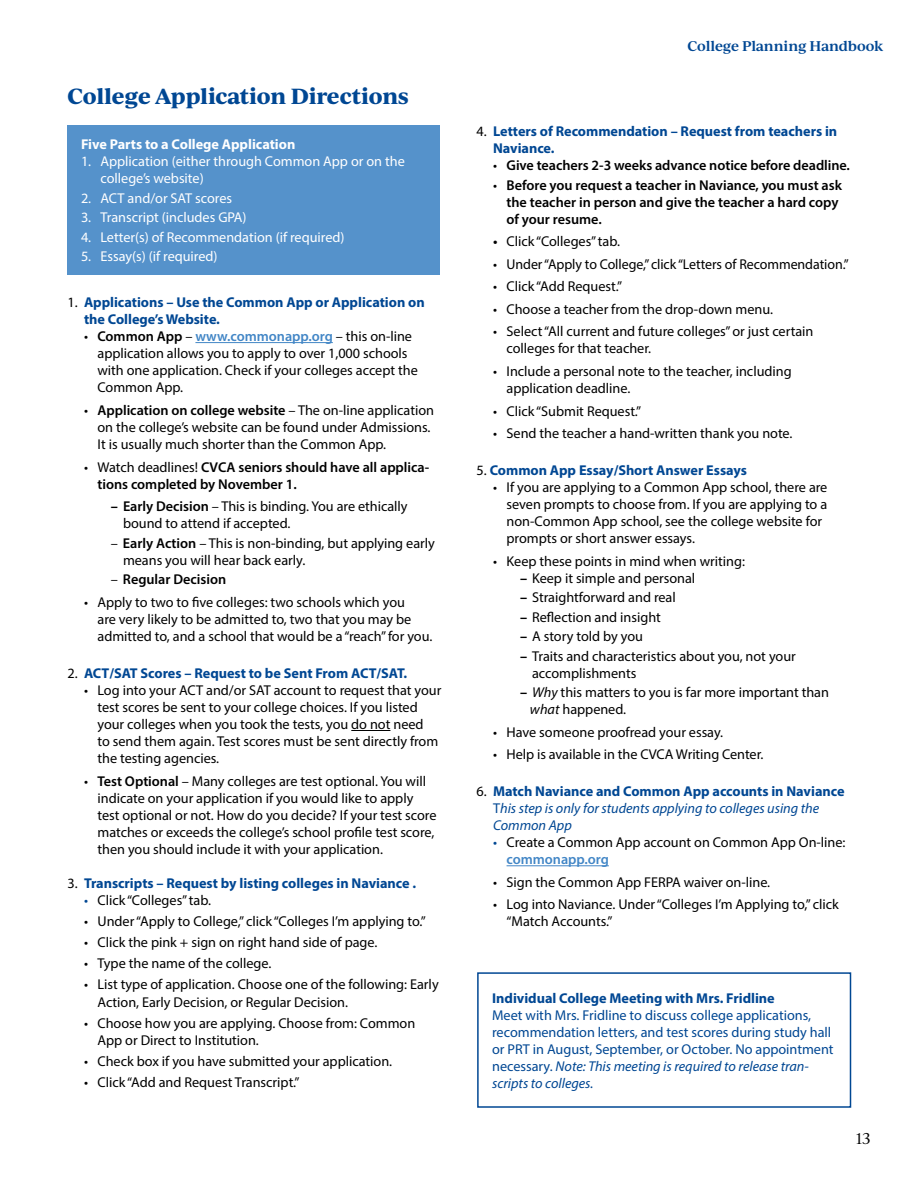
<style>
.page{position:relative;width:918px;height:1188px;background:#fff}
.page>*{position:absolute;margin:0;border:0;box-sizing:border-box;transform-origin:0 0}
.t1{font:700 21px "Ivy Journal";letter-spacing:-.015em;color:#004793}
.t2{font:15px "Ivy Journal";color:#000}
.t3{font:14.25px/17.1px "Myriad Pro";color:#000}
.t4{font:700 14.25px/17.1px "Myriad Pro";color:#004793}
.t5{font:600 14.25px/17.1px "Myriad Pro";color:#000}
.t6{font:14.25px/17.1px "Myriad Pro";color:#004793}
.t7{font:14.25px/17.1px "Myriad Pro";color:#fff}
.t8{font:italic 14.25px/17.1px "Myriad Pro";color:#004793}
.t9{font:700 14.25px "Myriad Pro";color:#fff}
.t10{font:600 13.5px "Ivy Journal";letter-spacing:-.015em;color:#004793}
.s1{font-weight:400;color:#000}
.s2{font-weight:600}
.s3{font-weight:600;color:#4286c6}
.s4{font-weight:400}
.s5{font-weight:700}
.s6{color:#004793}
.s7{font-style:italic}
.s8{font-style:normal;color:#000}
.s9{font-weight:700;font-style:normal}
.s10{font-style:normal}
</style>
<div class="page">
<hr style="left:195px;top:342px;width:138px;height:1px;background:#4286c6">
<hr style="left:351px;top:730px;width:39px;height:1px;background:#000">
<hr style="left:507px;top:865px;width:102px;height:1px;background:#4286c6">
<div style="left:68px;top:125px;width:372px;height:150px;background:#5592cb"></div>
<div style="left:477px;top:972px;width:374px;height:136px;border:2px solid #004793"></div>
<p class="t1" style="left:68px;top:80px;width:343px">College Application Directions</p>
<p class="t9" style="left:81px;top:135px;width:216px">Five Parts to a College Application</p>
<p class="t7" style="left:100px;top:153px;width:306px;text-indent:-20px">1. Application (either through Common App or on the college’s website)</p>
<p class="t7" style="left:81px;top:189px;width:153px">2. ACT and/or SAT scores</p>
<p class="t7" style="left:81px;top:209px;width:167px">3. Transcript (includes GPA)</p>
<p class="t7" style="left:81px;top:228px;width:265px">4. Letter(s) of Recommendation (if required)</p>
<p class="t7" style="left:81px;top:248px;width:138px">5. Essay(s) (if required)</p>
<p class="t4" style="left:84px;top:293px;width:342px;text-indent:-16px"><span class="s1">1.</span> Applications – Use the Common App or Application on the College’s Website.</p>
<p class="t3" style="left:98px;top:328px;width:322px;text-indent:-14px">• <span class="s2">Common App</span> – <span class="s3">www.commonapp.org</span> – this on-line application allows you to apply to over 1,000 schools with one application. Check if your colleges accept the Common App.</p>
<p class="t3" style="left:98px;top:401px;width:338px;text-indent:-13px">• <span class="s2">Application on college website</span> – The on-line application on the college’s website can be found under Admissions.<br>It is usually much shorter than the Common App.</p>
<p class="t5" style="left:98px;top:458px;width:333px;text-indent:-13px"><span class="s4">• Watch deadlines!</span> CVCA seniors should have all applica&shy;tions completed by November 1.</p>
<p class="t3" style="left:123px;top:498px;width:286px;text-indent:-12px"><span class="s5">–</span> <span class="s2">Early Decision</span> – This is binding. You are ethically bound to attend if accepted.</p>
<p class="t3" style="left:123px;top:534px;width:313px;text-indent:-12px">– <span class="s2">Early Action</span> – This is non-binding, but applying early means you will hear back early.</p>
<p class="t5" style="left:111px;top:571px;width:117px"><span class="s4">–</span> Regular Decision</p>
<p class="t3" style="left:98px;top:593px;width:336px;text-indent:-14px">• Apply to two to five colleges: two schools which you<br>are very likely to be admitted to, two that you may be admitted to, and a school that would be a “reach” for you.</p>
<p class="t4" style="left:68px;top:664px;width:341px"><span class="s1">2.</span> ACT/SAT Scores – Request to be Sent From ACT/SAT.</p>
<p class="t3" style="left:98px;top:681px;width:345px;text-indent:-13px">• Log into your ACT and/or SAT account to request that your test scores be sent to your college choices. If you listed your colleges when you took the tests, you do not need<br>to send them again. Test scores must be sent directly from the testing agencies.</p>
<p class="t3" style="left:98px;top:772px;width:341px;text-indent:-14px">• <span class="s2">Test Optional</span> – Many colleges are test optional. You will indicate on your application if you would like to apply test optional or not. How do you decide? If your test score matches or exceeds the college’s school profile test score, then you should include it with your application.</p>
<p class="t4" style="left:68px;top:875px;width:350px"><span class="s1">3.</span> Transcripts – Request by listing colleges in Naviance .</p>
<p class="t3" style="left:84px;top:892px;width:129px"><span class="s6">•</span> Click “Colleges” tab.</p>
<p class="t3" style="left:84px;top:913px;width:343px">• Under “Apply to College,” click “Colleges I’m applying to.”</p>
<p class="t3" style="left:84px;top:934px;width:295px">• Click the pink + sign on right hand side of page.</p>
<p class="t3" style="left:84px;top:955px;width:189px">• Type the name of the college.</p>
<p class="t3" style="left:98px;top:976px;width:343px;text-indent:-13px">• List type of application. Choose one of the following: Early<br>Action, Early Decision, or Regular Decision.</p>
<p class="t3" style="left:98px;top:1014px;width:319px;text-indent:-13px">• Choose how you are applying. Choose from: Common<br>App or Direct to Institution.</p>
<p class="t3" style="left:84px;top:1052px;width:310px">• Check box if you have submitted your application.</p>
<p class="t3" style="left:84px;top:1073px;width:217px">• Click “Add and Request Transcript.”</p>
<p class="t10" style="left:688px;top:36px;width:197px">College Planning Handbook</p>
<p class="t4" style="left:493px;top:122px;width:346px;text-indent:-16px"><span class="s1">4.</span> Letters of Recommendation – Request from teachers in<br>Naviance.</p>
<p class="t5" style="left:493px;top:156px;width:358px"><span class="s4">•</span> Give teachers 2-3 weeks advance notice before deadline.</p>
<p class="t5" style="left:507px;top:176px;width:337px;text-indent:-13px"><span class="s4">•</span> Before you request a teacher in Naviance, you must ask the teacher in person and give the teacher a hard copy of your resume.</p>
<p class="t3" style="left:493px;top:233px;width:129px"><span class="s2">•</span> Click “Colleges” tab.</p>
<p class="t3" style="left:493px;top:255px;width:357px">• Under “Apply to College,” click “Letters of Recommendation.”</p>
<p class="t3" style="left:493px;top:278px;width:131px">• Click “Add Request.”</p>
<p class="t3" style="left:493px;top:300px;width:281px">• Choose a teacher from the drop-down menu.</p>
<p class="t3" style="left:507px;top:323px;width:308px;text-indent:-13px">• Select “All current and future colleges” or just certain colleges for that teacher.</p>
<p class="t3" style="left:493px;top:362px;width:300px">• Include a personal note to the teacher, including</p>
<p class="t3" style="left:507px;top:380px;width:125px">application deadline.</p>
<p class="t3" style="left:493px;top:402px;width:150px">• Click “Submit Request.”</p>
<p class="t3" style="left:493px;top:425px;width:301px">• Send the teacher a hand-written thank you note.</p>
<p class="t4" style="left:477px;top:461px;width:272px"><span class="s1">5.</span> Common App Essay/Short Answer Essays</p>
<p class="t3" style="left:507px;top:478px;width:322px;text-indent:-13px">• If you are applying to a Common App school, there are seven prompts to choose from. If you are applying to a non-Common App school, see the college website for prompts or short answer essays.</p>
<p class="t3" style="left:493px;top:552px;width:253px">• Keep these points in mind when writing:</p>
<p class="t3" style="left:520px;top:569px;width:177px"><span class="s5">–</span> Keep it simple and personal</p>
<p class="t3" style="left:520px;top:589px;width:157px"><span class="s5">–</span> Straightforward and real</p>
<p class="t3" style="left:520px;top:608px;width:142px"><span class="s5">–</span> Reflection and insight</p>
<p class="t3" style="left:520px;top:628px;width:124px"><span class="s5">–</span> A story told by you</p>
<p class="t3" style="left:520px;top:647px;width:277px"><span class="s5">–</span> Traits and characteristics about you, not your</p>
<p class="t3" style="left:532px;top:664px;width:106px">accomplishments</p>
<p class="t3" style="left:530px;top:684px;width:301px;text-indent:-10px"><span class="s5">–</span> <span class="s7">Why</span> this matters to you is far more important than <span class="s7">what</span> happened.</p>
<p class="t3" style="left:493px;top:723px;width:232px">• Have someone proofread your essay.</p>
<p class="t3" style="left:493px;top:746px;width:272px">• Help is available in the CVCA Writing Center.</p>
<p class="t8" style="left:493px;top:782px;width:353px;text-indent:-16px"><span class="s8">6.</span> <span class="s9">Match Naviance and Common App accounts in Naviance<br></span><span class="s10">T</span>his step is only for students applying to colleges using the<br>Common App</p>
<p class="t3" style="left:507px;top:834px;width:340px;text-indent:-13px"><span class="s6">•</span> Create a Common App account on Common App On-line: <span class="s3">commonapp.org</span></p>
<p class="t3" style="left:493px;top:873px;width:279px">• Sign the Common App FERPA waiver on-line.</p>
<p class="t3" style="left:507px;top:896px;width:334px;text-indent:-13px">• Log into Naviance. Under “Colleges I’m Applying to,” click “Match Accounts.”</p>
<p class="t4" style="left:492px;top:989px;width:284px">Individual College Meeting with Mrs. Fridline</p>
<p class="t6" style="left:492px;top:1006px;width:343px">Meet with Mrs. Fridline to discuss college applications, recommendation letters, and test scores during study hall or PRT in August, September, or October. No appointment necessary. <span class="s7">Note: This meeting is required to release tran&shy;scripts to colleges.</span></p>
<p class="t2" style="left:856px;top:1128px;width:16px">13</p>
</div>
